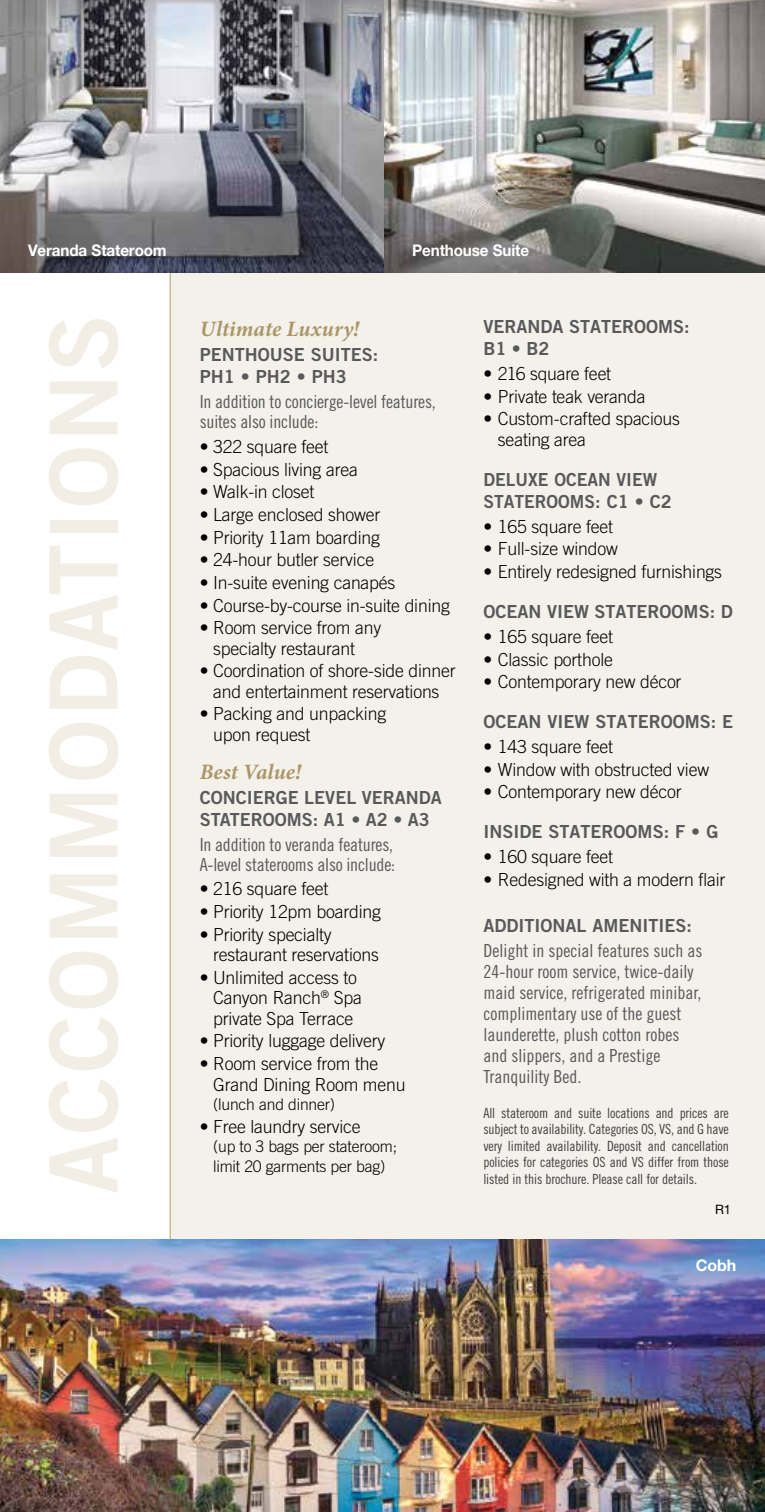
<style>
.page{position:relative;width:765px;height:1512px;background:#fff}
.page>*{position:absolute;margin:0;border:0;box-sizing:border-box;transform-origin:0 0}
.t1{font:94px "Trade Gothic LT Std Bd 2";letter-spacing:.025em;color:#f2eee5}
.t2{font:italic 700 22px "Minion Pro";letter-spacing:.005em;color:#aa9668}
.t3{font:300 18px/20.4px "Trade Gothic LT Std";letter-spacing:-.01em;color:#000}
.t4{font:18px/21px "Trade Gothic LT Std Cn 18";color:#58595b}
.t5{font:18px/22px "Trade Gothic LT Std Bd 2";color:#58595b}
.t6{font:300 16px/19.6px "Trade Gothic LT Std";letter-spacing:-.01em;color:#000}
.t7{font:700 16px "Helvetica Neue LT Std";letter-spacing:-.01em;color:#fff;scale:.95 1}
.t8{font:700 16px "Helvetica Neue LT Std";letter-spacing:-.01em;color:#fff}
.t9{font:14px/16.6px "Trade Gothic LT Std Cn 18";letter-spacing:-.01em;color:#414042;text-align:justify}
.t10{font:13px "Helvetica Neue LT Std";color:#000}
</style>
<div class="page">
<div style="left:170px;top:0;width:594px;height:1512px;background:#f4f1ea"></div>
<img style="left:0;top:1240px;width:764px;height:272px">
<hr style="left:170px;top:272px;width:1px;height:968px;background:#bfa874">
<img style="left:0;top:0;width:764px;height:272px">
<p class="t7" style="left:28px;top:241px;width:147px">Veranda Stateroom</p>
<p class="t7" style="left:412px;top:241px;width:124px">Penthouse Suite</p>
<h1 class="t1" style="left:26px;top:1194px;width:881px;rotate:-90deg">ACCOMMODATIONS</h1>
<p class="t2" style="left:199px;top:314px;width:161px">Ultimate Luxury!</p>
<p class="t5" style="left:199px;top:343px;width:180px">PENTHOUSE SUITES:<br>PH1 • PH2 • PH3</p>
<p class="t4" style="left:199px;top:391px;width:237px;line-height:20px">In addition to concierge-level features, suites also include:</p>
<p class="t3" style="left:199px;top:436px;width:130px">• 322 square feet</p>
<p class="t3" style="left:199px;top:459px;width:160px">• Spacious living area</p>
<p class="t3" style="left:199px;top:481px;width:116px">• Walk-in closet</p>
<p class="t3" style="left:199px;top:504px;width:182px">• Large enclosed shower</p>
<p class="t3" style="left:199px;top:527px;width:182px">• Priority 11am boarding</p>
<p class="t3" style="left:199px;top:549px;width:176px">• 24-hour butler service</p>
<p class="t3" style="left:199px;top:572px;width:197px">• In-suite evening canapés</p>
<p class="t3" style="left:199px;top:595px;width:251px">• Course-by-course in-suite dining</p>
<p class="t3" style="left:213px;top:617px;width:169px;text-indent:-13px">• Room service from any specialty restaurant</p>
<p class="t3" style="left:199px;top:660px;width:257px;text-align:center">• Coordination of shore-side dinner and entertainment reservations</p>
<p class="t3" style="left:213px;top:704px;width:174px;text-indent:-13px">• Packing and unpacking upon request</p>
<p class="t2" style="left:199px;top:756px;width:103px">Best Value!</p>
<p class="t5" style="left:199px;top:786px;width:244px">CONCIERGE LEVEL VERANDA<br>STATEROOMS: A1 • A2 • A3</p>
<p class="t4" style="left:199px;top:834px;width:197px;line-height:20px">In addition to veranda features,<br>A-level staterooms also include:</p>
<p class="t3" style="left:199px;top:879px;width:130px">• 216 square feet</p>
<p class="t3" style="left:199px;top:901px;width:183px">• Priority 12pm boarding</p>
<p class="t3" style="left:213px;top:924px;width:167px;text-indent:-13px">• Priority specialty restaurant reservations</p>
<p class="t3" style="left:213px;top:967px;width:150px;text-indent:-13px">• Unlimited access to<br>Canyon Ranch<sup>®</sup> Spa private Spa Terrace</p>
<p class="t3" style="left:199px;top:1031px;width:187px">• Priority luggage delivery</p>
<p class="t3" style="left:213px;top:1053px;width:194px;text-indent:-13px">• Room service from the<br>Grand Dining Room menu</p>
<p class="t6" style="left:213px;top:1094px;width:123px">(lunch and dinner)</p>
<p class="t3" style="left:199px;top:1116px;width:162px">• Free laundry service</p>
<p class="t6" style="left:213px;top:1137px;width:185px">(up to 3 bags per stateroom; limit 20 garments per bag)</p>
<p class="t5" style="left:483px;top:316px;width:208px">VERANDA STATEROOMS:<br>B1 • B2</p>
<p class="t3" style="left:483px;top:363px;width:129px">• 216 square feet</p>
<p class="t3" style="left:483px;top:386px;width:164px">• Private teak veranda</p>
<p class="t3" style="left:497px;top:409px;width:183px;text-indent:-14px">• Custom-crafted spacious seating area</p>
<p class="t5" style="left:483px;top:468px;width:190px">DELUXE OCEAN VIEW<br>STATEROOMS: C1 • C2</p>
<p class="t3" style="left:483px;top:516px;width:131px">• 165 square feet</p>
<p class="t3" style="left:483px;top:539px;width:136px">• Full-size window</p>
<p class="t3" style="left:483px;top:561px;width:240px">• Entirely redesigned furnishings</p>
<p class="t5" style="left:483px;top:600px;width:250px">OCEAN VIEW STATEROOMS: D</p>
<p class="t3" style="left:483px;top:626px;width:131px">• 165 square feet</p>
<p class="t3" style="left:483px;top:649px;width:131px">• Classic porthole</p>
<p class="t3" style="left:483px;top:671px;width:199px">• Contemporary new décor</p>
<p class="t5" style="left:483px;top:711px;width:251px">OCEAN VIEW STATEROOMS: E</p>
<p class="t3" style="left:483px;top:736px;width:131px">• 143 square feet</p>
<p class="t3" style="left:483px;top:759px;width:227px">• Window with obstructed view</p>
<p class="t3" style="left:483px;top:782px;width:199px">• Contemporary new décor</p>
<p class="t5" style="left:483px;top:821px;width:236px">INSIDE STATEROOMS: F • G</p>
<p class="t3" style="left:483px;top:846px;width:131px">• 160 square feet</p>
<p class="t3" style="left:483px;top:869px;width:243px">• Redesigned with a modern flair</p>
<p class="t5" style="left:483px;top:914px;width:210px">ADDITIONAL AMENITIES:</p>
<p class="t4" style="left:483px;top:940px;width:220px">Delight in special features such as<br>24-hour room service, twice-daily maid service, refrigerated minibar, complimentary use of the guest launderette, plush cotton robes and slippers, and a Prestige<br>Tranquility Bed.</p>
<p class="t9" style="left:483px;top:1104px;width:247px">All stateroom and suite locations and prices are subject to availability. Categories OS, VS, and G have very limited availability. Deposit and cancellation policies for categories OS and VS differ from those listed in this brochure. Please call for details.</p>
<p class="t10" style="left:714px;top:1201px;width:18px">R1</p>
<p class="t8" style="left:695px;top:1256px;width:42px">Cobh</p>
</div>
